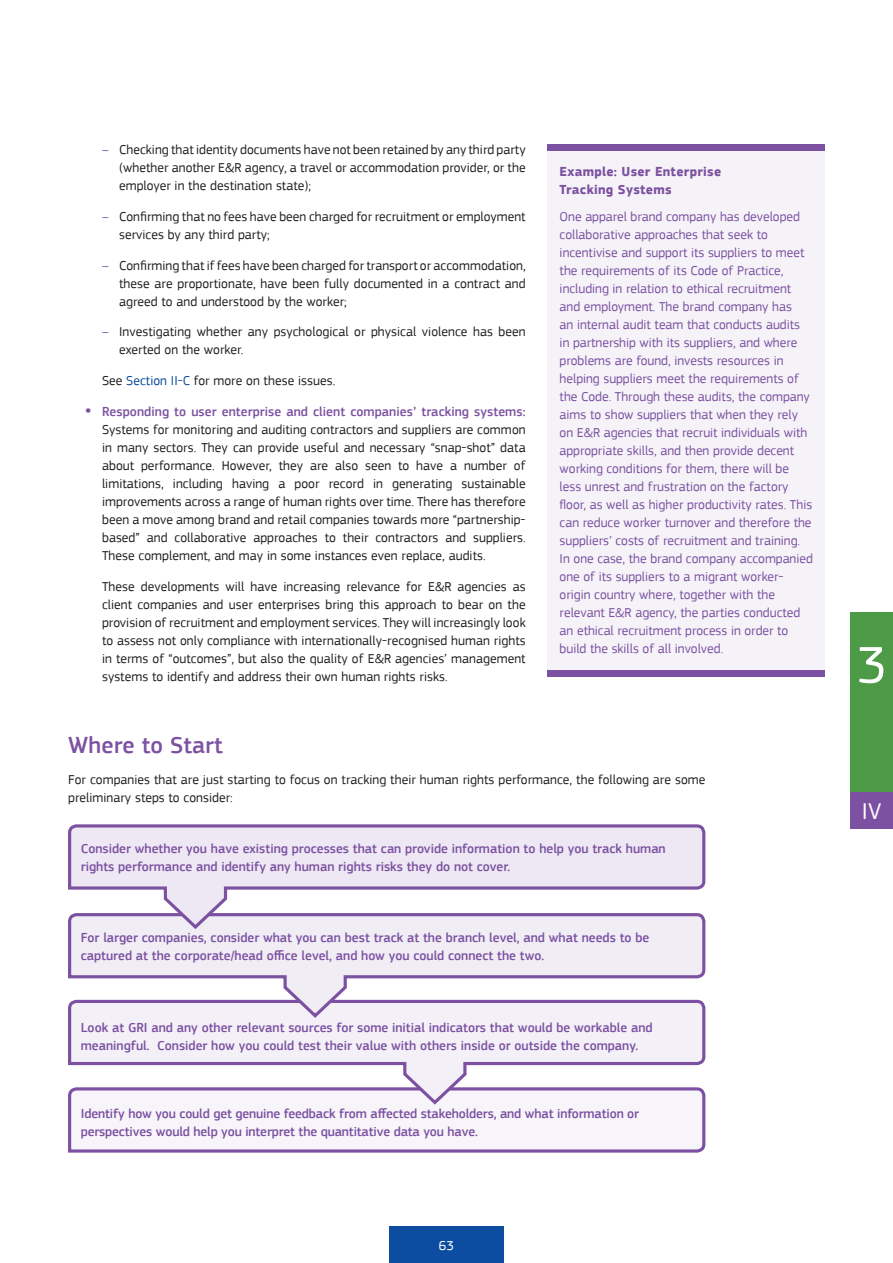
<style>
.page{position:relative;width:893px;height:1263px;background:#fff}
.page>*{position:absolute;margin:0;border:0;box-sizing:border-box;transform-origin:0 0}
.t1{font:54px "PF Square Sans Pro";color:#fff}
.t2{font:500 24px "PF Square Sans Pro";letter-spacing:.005em;color:#7c51a1}
.t3{font:24px "PF Square Sans Pro";color:#fff}
.t4{font:13.5px/18px "PF Square Sans Pro";letter-spacing:.005em;color:#231f20;text-align:justify}
.t5{font:13.5px/18px "PF Square Sans Pro";color:#7c51a1}
.t6{font:500 13.5px/18px "PF Square Sans Pro";color:#7c51a1}
.t7{font:700 13.5px/18px "PF Square Sans Pro";letter-spacing:.02em;color:#7c51a1}
.t8{font:13.5px "PF Square Sans Pro";color:#fff}
.s1{color:#7c51a1}
.s2{color:#0d4da1}
.s3{font-family:"Arial";font-size:18px;color:#7c51a1}
.s4{font-weight:500;color:#7c51a1}
</style>
<div class="page">
<div style="left:389px;top:1227px;width:115px;height:36px;background:#0d4da1"></div>
<div style="left:547px;top:144px;width:278px;height:530px;background:#f5f3f8"></div>
<div style="left:547px;top:144px;width:278px;height:6px;background:#7c51a1"></div>
<div style="left:547px;top:670px;width:278px;height:6px;background:#7c51a1"></div>
<div style="left:850px;top:612px;width:43px;height:180px;background:#4d9b46"></div>
<div style="left:850px;top:792px;width:43px;height:36px;background:#7c51a1"></div>
<svg style="left:68px;top:1107px;width:638px;height:46px"></svg>
<svg style="left:68px;top:1020px;width:638px;height:87px"></svg>
<svg style="left:68px;top:931px;width:638px;height:89px"></svg>
<svg style="left:68px;top:824px;width:638px;height:107px"></svg>
<p class="t4" style="left:119px;top:141px;width:408px;text-indent:-17px"><span class="s1">–</span> Checking that identity documents have not been retained by any third party (whether another E&amp;R agency, a travel or accommodation provider, or the employer in the destination state);</p>
<p class="t4" style="left:119px;top:208px;width:408px;text-indent:-17px"><span class="s1">–</span> Confirming that no fees have been charged for recruitment or employment services by any third party;</p>
<p class="t4" style="left:119px;top:256px;width:408px;text-indent:-17px"><span class="s1">–</span> Confirming that if fees have been charged for transport or accommodation, these are proportionate, have been fully documented in a contract and agreed to and understood by the worker;</p>
<p class="t4" style="left:119px;top:323px;width:408px;text-indent:-17px"><span class="s1">–</span> Investigating whether any psychological or physical violence has been exerted on the worker.</p>
<p class="t4" style="left:102px;top:372px;width:235px">See <span class="s2">Section II-C</span> for more on these issues.</p>
<p class="t4" style="left:102px;top:403px;width:425px;text-indent:-17px"><span class="s3">•</span> <span class="s4">Responding to user enterprise and client companies’ tracking systems:<br></span>Systems for monitoring and auditing contractors and suppliers are common in many sectors. They can provide useful and necessary “snap-shot” data about performance. However, they are also seen to have a number of limitations, including having a poor record in generating sustainable improvements across a range of human rights over time. There has therefore been a move among brand and retail companies towards more “partnership&shy;based” and collaborative approaches to their contractors and suppliers.<br>These complement, and may in some instances even replace, audits.</p>
<p class="t4" style="left:102px;top:577px;width:425px">These developments will have increasing relevance for E&amp;R agencies as client companies and user enterprises bring this approach to bear on the provision of recruitment and employment services. They will increasingly look to assess not only compliance with internationally-recognised human rights in terms of “outcomes”, but also the quality of E&amp;R agencies’ management systems to identify and address their own human rights risks.</p>
<p class="t7" style="left:560px;top:163px;width:163px">Example: User Enterprise<br>Tracking Systems</p>
<p class="t5" style="left:560px;top:208px;width:255px">One apparel brand company has developed collaborative approaches that seek to incentivise and support its suppliers to meet the requirements of its Code of Practice, including in relation to ethical recruitment and employment. The brand company has<br>an internal audit team that conducts audits in partnership with its suppliers, and where problems are found, invests resources in helping suppliers meet the requirements of the Code. Through these audits, the company aims to show suppliers that when they rely on E&amp;R agencies that recruit individuals with appropriate skills, and then provide decent working conditions for them, there will be less unrest and frustration on the factory floor, as well as higher productivity rates. This can reduce worker turnover and therefore the suppliers’ costs of recruitment and training.<br>In one case, the brand company accompanied one of its suppliers to a migrant worker&shy;origin country where, together with the relevant E&amp;R agency, the parties conducted an ethical recruitment process in order to build the skills of all involved.</p>
<p class="t2" style="left:68px;top:731px;width:156px">Where to Start</p>
<p class="t4" style="left:68px;top:770px;width:639px">For companies that are just starting to focus on tracking their human rights performance, the following are some preliminary steps to consider:</p>
<p class="t6" style="left:81px;top:839px;width:586px">Consider whether you have existing processes that can provide information to help you track human rights performance and identify any human rights risks they do not cover.</p>
<p class="t6" style="left:81px;top:929px;width:570px">For larger companies, consider what you can best track at the branch level, and what needs to be captured at the corporate/head office level, and how you could connect the two.</p>
<p class="t6" style="left:81px;top:1018px;width:573px">Look at GRI and any other relevant sources for some initial indicators that would be workable and meaningful. Consider how you could test their value with others inside or outside the company.</p>
<p class="t6" style="left:81px;top:1105px;width:560px">Identify how you could get genuine feedback from affected stakeholders, and what information or perspectives would help you interpret the quantitative data you have.</p>
<p class="t8" style="left:439px;top:1238px;width:17px">63</p>
<p class="t1" style="left:857px;top:634px;width:32px">3</p>
<p class="t3" style="left:862px;top:797px;width:21px">IV</p>
</div>
